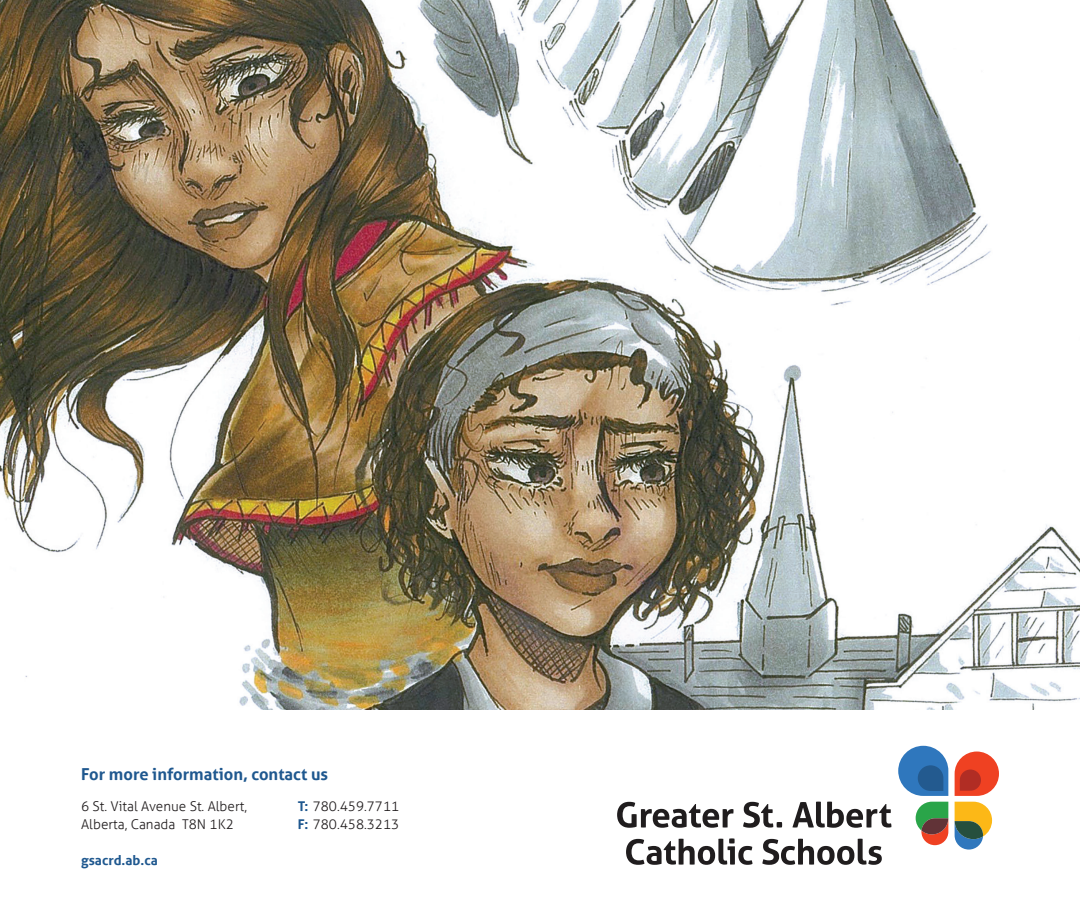
<style>
.page{position:relative;width:1080px;height:918px;background:#fff}
.page>*{position:absolute;margin:0;border:0;box-sizing:border-box;transform-origin:0 0}
.t1{font:700 16.5px "Aller";color:#1f588f}
.t2{font:300 13.5px/18px "Aller";color:#231f20}
.t3{font:700 13.5px "Aller";color:#1f588f}
.s1{font-weight:700;color:#1f588f}
</style>
<div class="page">
<img style="left:0;top:0;width:1080px;height:710px">
<svg style="left:955px;top:802px;width:37px;height:48px"></svg>
<svg style="left:916px;top:802px;width:32px;height:43px"></svg>
<svg style="left:898px;top:746px;width:50px;height:50px;background:#4e86bd"></svg>
<svg style="left:955px;top:752px;width:44px;height:44px;background:#e55a44"></svg>
<svg style="left:617px;top:802px;width:117px;height:26px"></svg>
<svg style="left:743px;top:802px;width:39px;height:26px"></svg>
<svg style="left:792px;top:802px;width:99px;height:26px"></svg>
<svg style="left:626px;top:838px;width:126px;height:27px"></svg>
<svg style="left:762px;top:839px;width:120px;height:26px"></svg>
<p class="t1" style="left:81px;top:764px;width:249px">For more information, contact us</p>
<p class="t2" style="left:81px;top:797px;width:167px">6 St. Vital Avenue St. Albert,<br>Alberta, Canada T8N 1K2</p>
<p class="t2" style="left:298px;top:797px;width:103px"><span class="s1">T:</span> 780.459.7711<br><span class="s1">F:</span> 780.458.3213</p>
<p class="t3" style="left:81px;top:852px;width:78px">gsacrd.ab.ca</p>
</div>
